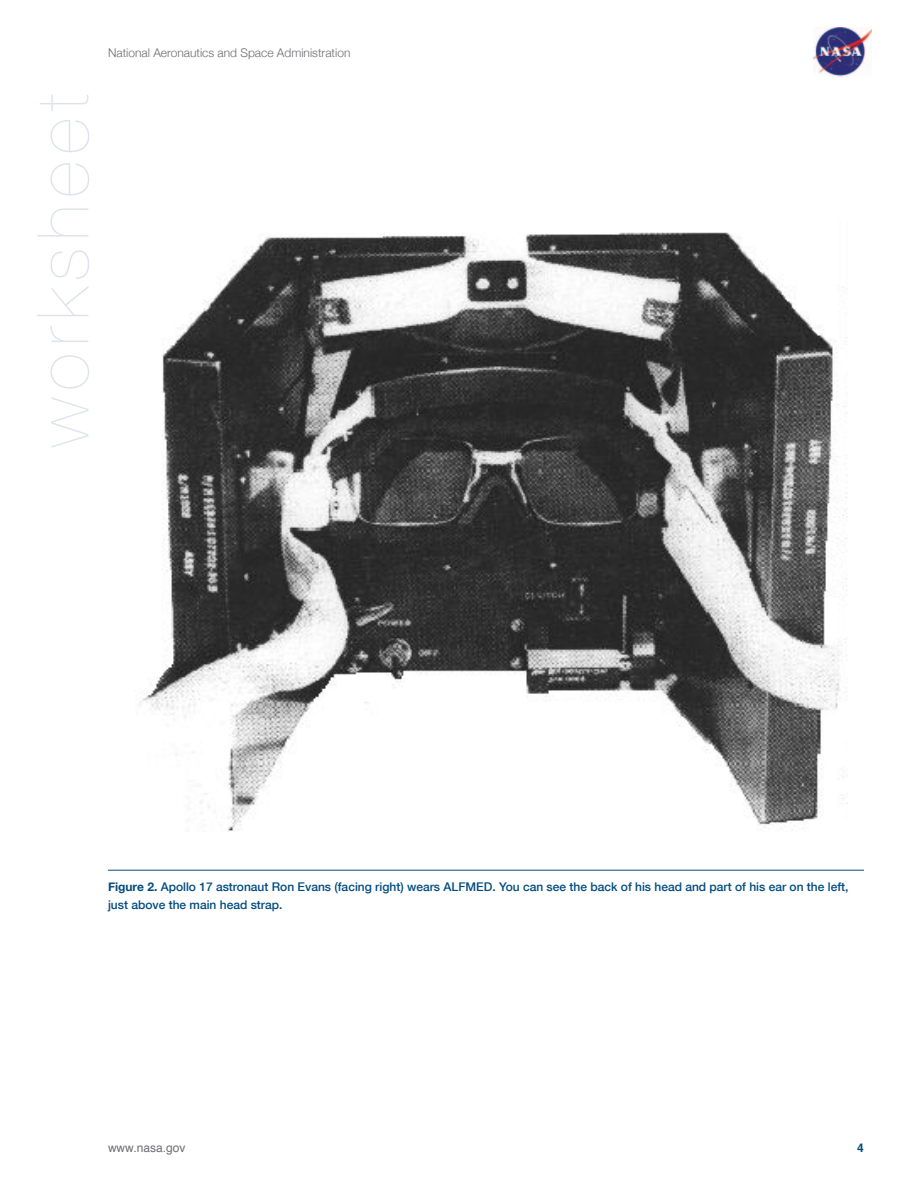
<style>
.page{position:relative;width:918px;height:1188px;background:#fff}
.page>*{position:absolute;margin:0;border:0;box-sizing:border-box;transform-origin:0 0}
.t1{font:200 72px "Helvetica Neue";letter-spacing:.1em;color:#dee2ec}
.t2{font:500 12px/18px "Helvetica Neue";color:#024c7f}
.t3{font:300 12px "Helvetica Neue";color:#6c6d70}
.t4{font:12px "Helvetica";color:#6c6d70}
.t5{font:700 12px "Helvetica";color:#024c7f}
.s1{font-weight:700}
</style>
<div class="page">
<img style="left:814px;top:27px;width:57px;height:49px">
<img style="left:140px;top:232px;width:708px;height:600px">
<hr style="left:108px;top:870px;width:756px;height:1px;background:#024c7f">
<h1 class="t1" style="left:7px;top:447px;width:355px;rotate:-90deg">worksheet</h1>
<p class="t3" style="left:108px;top:43px;width:244px">National Aeronautics and Space Administration</p>
<p class="t2" style="left:108px;top:877px;width:742px"><span class="s1">Figure 2.</span> Apollo 17 astronaut Ron Evans (facing right) wears ALFMED. You can see the back of his head and part of his ear on the left, just above the main head strap.</p>
<p class="t4" style="left:108px;top:1139px;width:79px">www.nasa.gov</p>
<p class="t5" style="left:857px;top:1138px;width:8px">4</p>
</div>
